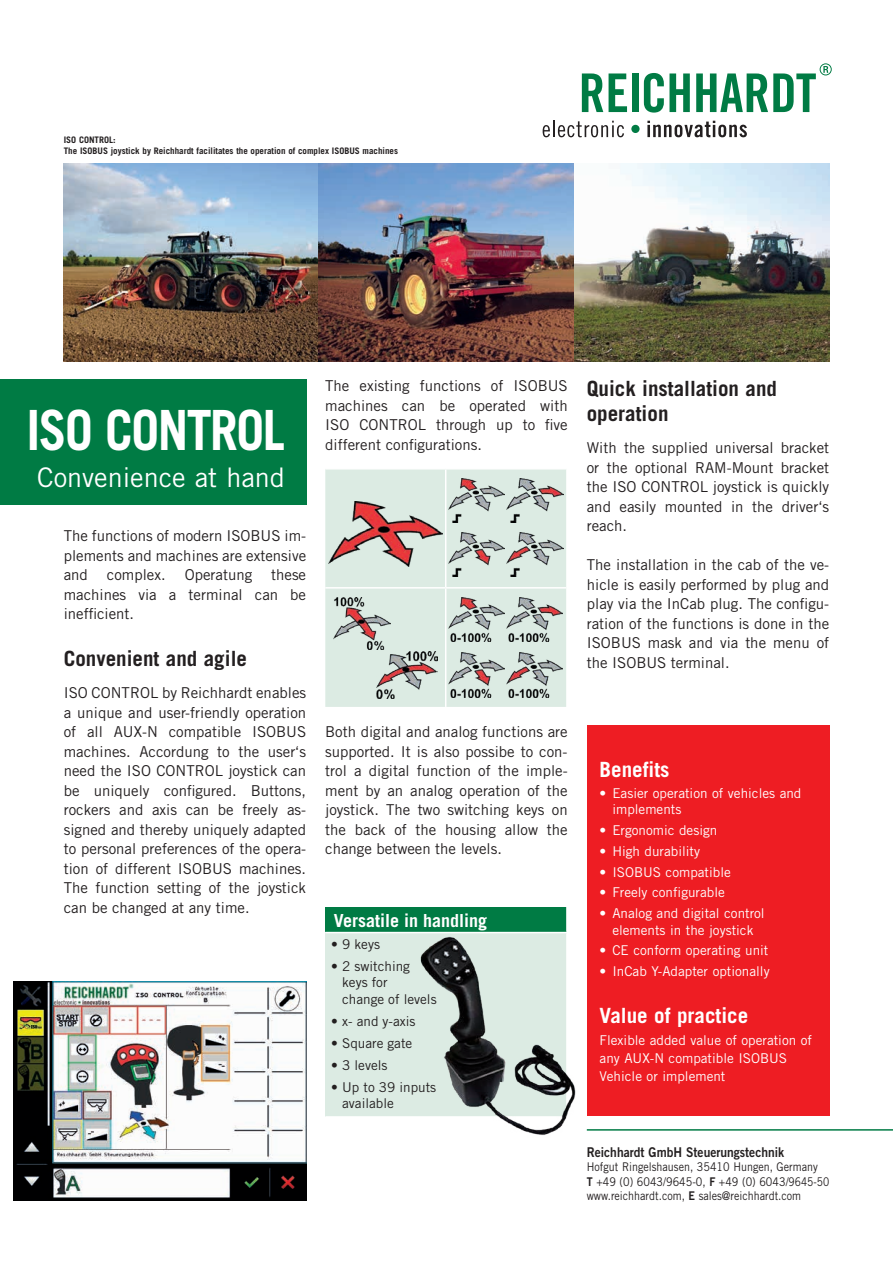
<style>
.page{position:relative;width:893px;height:1263px;background:#fff}
.page>*{position:absolute;margin:0;border:0;box-sizing:border-box;transform-origin:0 0}
.t1{font:700 55.5px "Trade Gothic LT";letter-spacing:-.03em;color:#fff;scale:.9 1}
.t2{font:27px "Trade Gothic LT";color:#fff}
.t3{font:700 21px/25.2px "Trade Gothic LT";color:#231f20}
.t4{font:700 21px "Trade Gothic LT";color:#fff}
.t5{font:700 18px "Trade Gothic LT";color:#fff}
.t6{font:15px/19.5px "Trade Gothic LT";color:#231f20;text-align:justify}
.t7{font:13.5px/16.5px "Trade Gothic LT";color:#fff}
.t8{font:13.5px/16.2px "Trade Gothic LT";color:#231f20}
.t9{font:13.5px "Trade Gothic LT Bold Two";color:#231f20;scale:.89 1}
.t10{font:12px/14.4px "Trade Gothic LT";color:#231f20;scale:.89 1}
.t11{font:700 9px/10.8px "Trade Gothic LT";color:#231f20}
.s1{font-family:"Trade Gothic LT Bold Two"}
</style>
<div class="page">
<div style="left:587px;top:725px;width:242px;height:391px;background:#ee1d23"></div>
<svg style="left:543px;top:121px;width:81px;height:16px"></svg>
<div style="left:631px;top:125px;width:9px;height:8px;background:#007b44;border-radius:50%"></div>
<svg style="left:647px;top:121px;width:100px;height:16px"></svg>
<svg style="left:582px;top:73px;width:21px;height:39px"></svg>
<svg style="left:609px;top:73px;width:18px;height:39px"></svg>
<div style="left:632px;top:73px;width:7px;height:39px;background:#007b44"></div>
<svg style="left:644px;top:73px;width:46px;height:40px"></svg>
<svg style="left:696px;top:63px;width:135px;height:49px"></svg>
<div style="left:0;top:379px;width:306px;height:126px;background:#007b44"></div>
<hr style="left:587px;top:1129px;width:306px;height:1px;background:#007b44">
<img style="left:64px;top:163px;width:765px;height:198px">
<img style="left:14px;top:981px;width:292px;height:219px">
<div style="left:325px;top:907px;width:242px;height:25px;background:#007b44"></div>
<div style="left:325px;top:932px;width:242px;height:185px;background:#dcebe3"></div>
<hr style="left:566px;top:907px;width:2px;height:25px;background:#fff">
<hr style="left:325px;top:932px;width:243px;height:1px;background:#fff">
<hr style="left:325px;top:1116px;width:243px;height:2px;background:#fff">
<div style="left:325px;top:469px;width:241px;height:238px;background:#dcebe3"></div>
<hr style="left:445px;top:469px;width:1px;height:118px;background:#fff">
<hr style="left:325px;top:587px;width:121px;height:2px;background:#fff">
<hr style="left:446px;top:587px;width:120px;height:2px;background:#fff">
<hr style="left:445px;top:589px;width:1px;height:118px;background:#fff">
<img style="left:328px;top:501px;width:114px;height:66px">
<img style="left:448px;top:479px;width:56px;height:44px">
<img style="left:507px;top:479px;width:56px;height:44px">
<img style="left:448px;top:533px;width:56px;height:44px">
<img style="left:507px;top:533px;width:56px;height:44px">
<img style="left:333px;top:598px;width:57px;height:52px">
<img style="left:448px;top:598px;width:56px;height:44px">
<img style="left:507px;top:598px;width:56px;height:44px">
<img style="left:377px;top:652px;width:60px;height:46px">
<img style="left:448px;top:653px;width:56px;height:44px">
<img style="left:507px;top:653px;width:56px;height:44px">
<img style="left:401px;top:925px;width:175px;height:210px">
<p class="t11" style="left:64px;top:134px;width:336px">ISO CONTROL:<br>The ISOBUS joystick by Reichhardt facilitates the operation of complex ISOBUS machines</p>
<h1 class="t1" style="left:26px;top:396px;width:289px">ISO CONTROL</h1>
<h2 class="t2" style="left:37px;top:461px;width:249px">Convenience at hand</h2>
<p class="t6" style="left:64px;top:526px;width:244px">The functions of modern ISOBUS im&shy;plements and machines are extensive and</p>
<p class="t6" style="left:107px;top:565px;width:60px">complex.</p>
<p class="t6" style="left:185px;top:565px;width:69px">Operatung</p>
<p class="t6" style="left:64px;top:565px;width:244px;text-indent:207px">these machines via a terminal can be inefficient.</p>
<h3 class="t3" style="left:64px;top:645px;width:185px">Convenient and agile</h3>
<p class="t6" style="left:64px;top:683px;width:244px">ISO CONTROL by Reichhardt enables a unique and user-friendly operation of all AUX-N compatible ISOBUS machines. Accordung to the user‘s need the ISO CONTROL joystick can be uniquely configured. Buttons, rockers and axis can be freely as&shy;signed and thereby uniquely adapted to personal preferences of the opera&shy;tion of different ISOBUS machines.<br>The function setting of the joystick can be changed at any time.</p>
<p class="t6" style="left:325px;top:376px;width:244px">The existing functions of ISOBUS machines can be operated with ISO CONTROL through up to five different configurations.</p>
<p class="t6" style="left:325px;top:722px;width:244px">Both digital and analog functions are supported. It is also possibe to con&shy;trol a digital function of the imple&shy;ment by an analog operation of the joystick. The two switching keys on the back of the housing allow the change between the levels.</p>
<p class="t5" style="left:334px;top:909px;width:155px">Versatile in handling</p>
<p class="t8" style="left:331px;top:936px;width:50px">• 9 keys</p>
<p class="t8" style="left:342px;top:958px;width:96px;text-indent:-11px">• 2 switching keys for<br>change of levels</p>
<p class="t8" style="left:331px;top:1013px;width:86px">• x- and y-axis</p>
<p class="t8" style="left:331px;top:1035px;width:82px">• Square gate</p>
<p class="t8" style="left:331px;top:1057px;width:58px">• 3 levels</p>
<p class="t8" style="left:342px;top:1079px;width:96px;text-indent:-11px">• Up to 39 inputs available</p>
<h3 class="t3" style="left:587px;top:375px;width:192px">Quick installation and operation</h3>
<p class="t6" style="left:587px;top:438px;width:244px">With the supplied universal bracket or the optional RAM-Mount bracket the ISO CONTROL joystick is quickly and easily mounted in the driver‘s reach.</p>
<p class="t6" style="left:587px;top:555px;width:244px">The installation in the cab of the ve&shy;hicle is easily performed by plug and play via the InCab plug. The configu&shy;ration of the functions is done in the ISOBUS mask and via the menu of the ISOBUS terminal.</p>
<h3 class="t4" style="left:600px;top:757px;width:72px">Benefits</h3>
<p class="t7" style="left:612px;top:784px;width:191px;text-indent:-13px">• Easier operation of vehicles and implements</p>
<p class="t7" style="left:600px;top:822px;width:119px">• Ergonomic design</p>
<p class="t7" style="left:600px;top:842px;width:102px">• High durability</p>
<p class="t7" style="left:600px;top:863px;width:133px">• ISOBUS compatible</p>
<p class="t7" style="left:600px;top:884px;width:127px">• Freely configurable</p>
<p class="t7" style="left:600px;top:905px;width:167px;text-align:center">• Analog and digital control elements in the joystick</p>
<p class="t7" style="left:600px;top:942px;width:170px">• CE conform operating unit</p>
<p class="t7" style="left:600px;top:963px;width:172px">• InCab Y-Adapter optionally</p>
<h3 class="t4" style="left:600px;top:1002px;width:150px">Value of practice</h3>
<p class="t7" style="left:600px;top:1031px;width:214px;line-height:18px">Flexible added value of operation of any AUX-N compatible ISOBUS<br>Vehicle or implement</p>
<p class="t9" style="left:587px;top:1143px;width:223px">Reichhardt GmbH Steuerungstechnik</p>
<p class="t10" style="left:587px;top:1159px;width:274px">Hofgut Ringelshausen, 35410 Hungen, Germany<br><span class="s1">T</span> +49 (0) 6043/9645-0, <span class="s1">F</span> +49 (0) 6043/9645-50 www.reichhardt.com, <span class="s1">E</span> sales@reichhardt.com</p>
</div>
